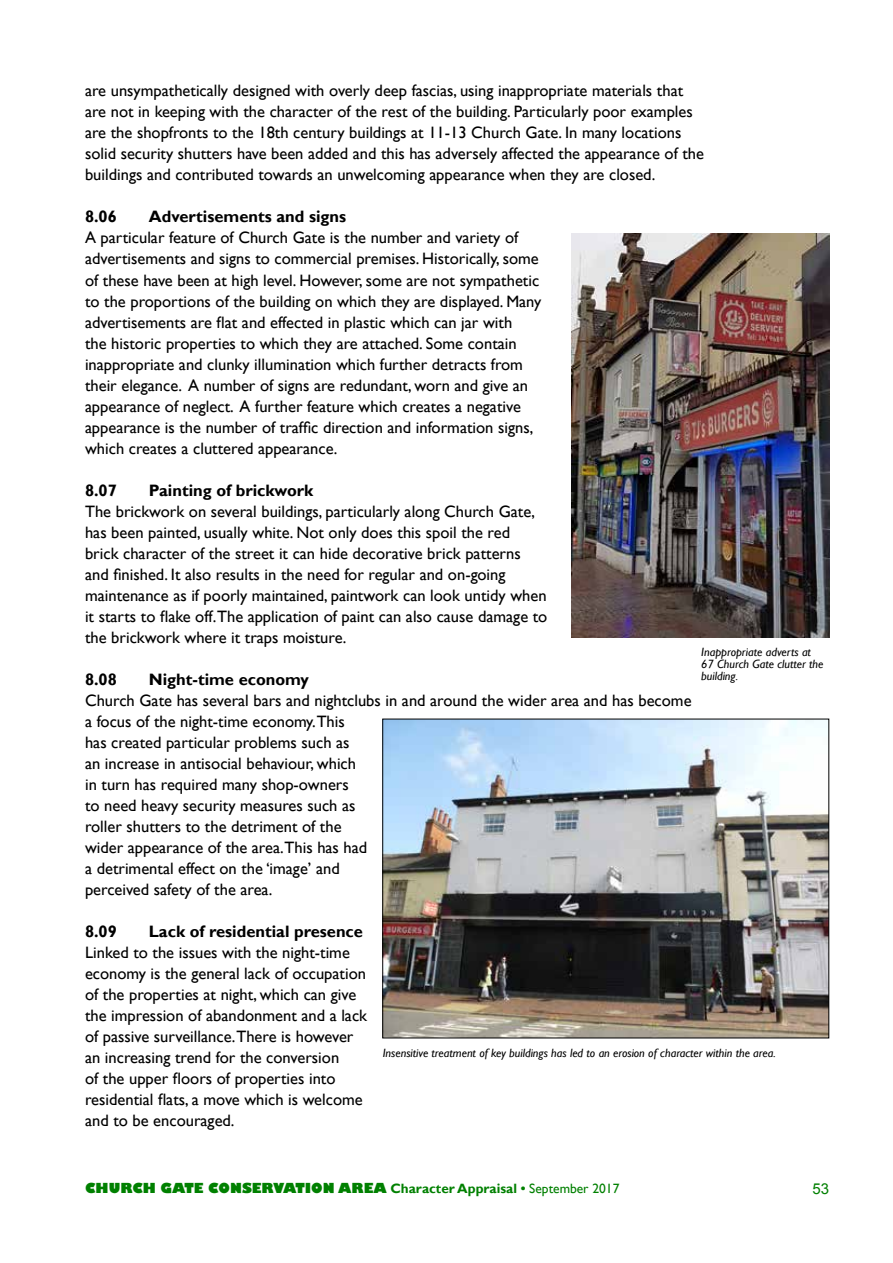
<style>
.page{position:relative;width:893px;height:1263px;background:#fff}
.page>*{position:absolute;margin:0;border:0;box-sizing:border-box;transform-origin:0 0}
.t1{font:16.5px/21px "Gill Sans";color:#000}
.t2{font:700 16.5px "Gill Sans";color:#000}
.t3{font:15px "Arial";color:#008000}
.t4{font:800 13.5px "Gill Sans";color:#008000}
.t5{font:italic 12px/12px "Gill Sans";color:#000}
.s1{font-weight:700}
.s2{font-weight:400}
</style>
<div class="page">
<img style="left:384px;top:721px;width:443px;height:315px">
<div style="left:382px;top:719px;width:447px;height:319px;border:1px solid #000"></div>
<img style="left:572px;top:234px;width:257px;height:404px">
<p class="t1" style="left:85px;top:81px;width:621px">are unsympathetically designed with overly deep fascias, using inappropriate materials that are not in keeping with the character of the rest of the building. Particularly poor examples are the shopfronts to the 18th century buildings at 11-13 Church Gate. In many locations solid security shutters have been added and this has adversely affected the appearance of the buildings and contributed towards an unwelcoming appearance when they are closed.</p>
<p class="t2" style="left:85px;top:207px;width:33px">8.06</p>
<p class="t2" style="left:149px;top:207px;width:199px">Advertisements and signs</p>
<p class="t1" style="left:85px;top:228px;width:458px">A particular feature of Church Gate is the number and variety of advertisements and signs to commercial premises. Historically, some of these have been at high level. However, some are not sympathetic to the proportions of the building on which they are displayed. Many advertisements are flat and effected in plastic which can jar with<br>the historic properties to which they are attached. Some contain inappropriate and clunky illumination which further detracts from their elegance. A number of signs are redundant, worn and give an appearance of neglect. A further feature which creates a negative appearance is the number of traffic direction and information signs, which creates a cluttered appearance.</p>
<p class="t2" style="left:85px;top:480px;width:33px">8.07</p>
<p class="t2" style="left:149px;top:480px;width:166px">Painting of brickwork</p>
<p class="t1" style="left:85px;top:501px;width:464px">The brickwork on several buildings, particularly along Church Gate, has been painted, usually white. Not only does this spoil the red brick character of the street it can hide decorative brick patterns and finished. It also results in the need for regular and on-going maintenance as if poorly maintained, paintwork can look untidy when it starts to flake off.The application of paint can also cause damage to the brickwork where it traps moisture.</p>
<p class="t2" style="left:85px;top:669px;width:33px">8.08</p>
<p class="t2" style="left:149px;top:669px;width:162px">Night-time economy</p>
<p class="t1" style="left:85px;top:690px;width:608px">Church Gate has several bars and nightclubs in and around the wider area and has become a focus of the night-time economy.This<br>has created particular problems such as<br>an increase in antisocial behaviour, which<br>in turn has required many shop-owners<br>to need heavy security measures such as<br>roller shutters to the detriment of the<br>wider appearance of the area.This has had<br>a detrimental effect on the ‘image’ and<br>perceived safety of the area.</p>
<p class="t2" style="left:85px;top:921px;width:33px">8.09</p>
<p class="t2" style="left:149px;top:921px;width:216px">Lack of residential presence</p>
<p class="t1" style="left:85px;top:942px;width:284px">Linked to the issues with the night-time economy is the general lack of occupation of the properties at night, which can give the impression of abandonment and a lack of passive surveillance.There is however an increasing trend for the conversion<br>of the upper floors of properties into residential flats, a move which is welcome and to be encouraged.</p>
<p class="t5" style="left:701px;top:646px;width:124px">Inappropriate adverts at<br>67 Church Gate clutter the building.</p>
<p class="t5" style="left:383px;top:1047px;width:395px">Insensitive treatment of key buildings has led to an erosion of character within the area.</p>
<p class="t4" style="left:85px;top:1180px;width:536px">CHURCH GATE CONSERVATION AREA <span class="s1">Character Appraisal •</span> <span class="s2">September 2017</span></p>
<p class="t3" style="left:812px;top:1179px;width:18px">53</p>
</div>
